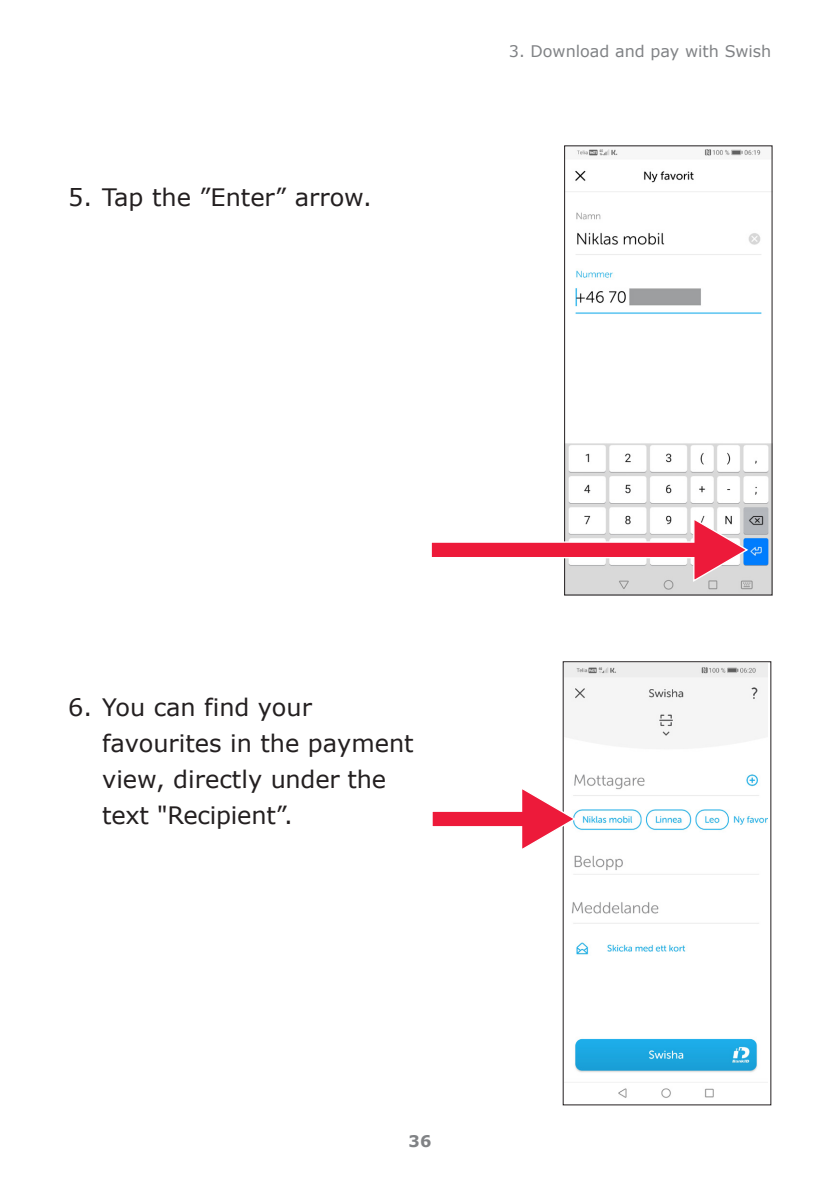
<style>
.page{position:relative;width:840px;height:1191px;background:#fff}
.page>*{position:absolute;margin:0;border:0;box-sizing:border-box;transform-origin:0 0}
.t1{font:24px/36px "Verdana";color:#231f20}
.t2{font:16px "Verdana";color:#808285}
.t3{font:700 16px "Verdana";color:#808285}
</style>
<div class="page">
<img style="left:565px;top:147px;width:205px;height:446px">
<div style="left:563px;top:145px;width:209px;height:450px;border:1px solid #231f20"></div>
<svg style="left:431px;top:516px;width:318px;height:67px"></svg>
<img style="left:564px;top:664px;width:203px;height:434px">
<svg style="left:432px;top:785px;width:145px;height:67px"></svg>
<p class="t1" style="left:68px;top:178px;width:305px">5. Tap the ”Enter” arrow.</p>
<p class="t2" style="left:508px;top:40px;width:264px">3. Download and pay with Swish</p>
<p class="t1" style="left:102px;top:689px;width:313px;text-indent:-34px">6. You can find your favourites in the payment view, directly under the text "Recipient”.</p>
<p class="t3" style="left:408px;top:1129px;width:24px">36</p>
</div>
